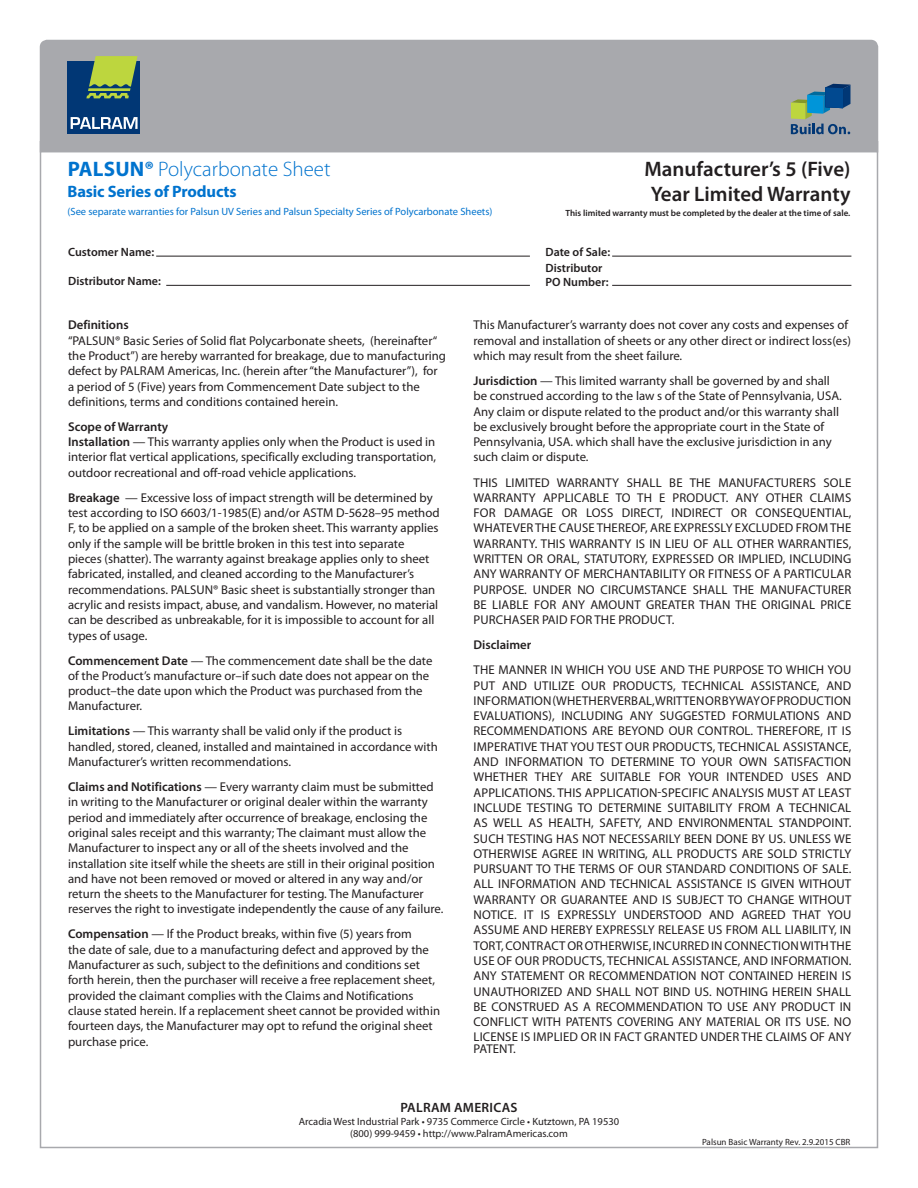
<style>
.page{position:relative;width:918px;height:1188px;background:#fff}
.page>*{position:absolute;margin:0;border:0;box-sizing:border-box;transform-origin:0 0}
.Section_Heading{font:600 21px "Myriad Pro";color:#231f20}
.Section_Heading-2{font:300 21px "Myriad Pro";color:#0073ce}
.Section_Heading-3{font:700 16.5px "Myriad Pro";letter-spacing:-.01em;color:#0073ce}
.Numbered_Paragraph{font:600 13.5px "Myriad Pro";letter-spacing:.02em;color:#231f20}
.Body_Text{font:12.75px/15.3px "Myriad Pro";color:#231f20}
.Section_Heading-4{font:600 12.75px "Myriad Pro";color:#231f20}
.Body_Text-2{font:600 12.75px "Myriad Pro";color:#231f20}
.Section_Heading-5{font:600 12px "Myriad Pro";color:#231f20}
.Numbered_Paragraph-2{font:10.5px "Myriad Pro";color:#231f20}
.Section_Heading-6{font:10.5px "Myriad Pro";color:#0073ce}
.Section_Heading-7{font:600 9px "Myriad Pro";color:#231f20}
.t1{font:9px "Myriad Pro";color:#231f20}
.s1{font-weight:700}
.s2{font-weight:600}
</style>
<div class="page">
<div style="left:39px;top:39px;width:840px;height:115px;background:#a8a9ad"></div>
<div style="left:68px;top:61px;width:72px;height:73px;background:#013775"></div>
<svg style="left:71px;top:117px;width:67px;height:12px"></svg>
<svg style="left:86px;top:56px;width:52px;height:42px"></svg>
<svg style="left:791px;top:84px;width:59px;height:50px;background:#628997"></svg>
<hr style="left:156px;top:256px;width:374px;height:1px;background:#231f20">
<hr style="left:166px;top:285px;width:364px;height:1px;background:#231f20">
<hr style="left:612px;top:256px;width:239px;height:1px;background:#231f20">
<hr style="left:612px;top:285px;width:239px;height:1px;background:#231f20">
<p class="Section_Heading-2" style="left:68px;top:157px;width:264px"><span class="s1">PALSUN®</span> Polycarbonate Sheet</p>
<p class="Section_Heading-3" style="left:68px;top:180px;width:171px">Basic Series of Products</p>
<p class="Section_Heading-6" style="left:68px;top:205px;width:427px">(See separate warranties for Palsun UV Series and Palsun Specialty Series of Polycarbonate Sheets)</p>
<p class="Section_Heading-5" style="left:68px;top:244px;width:88px">Customer Name:</p>
<p class="Section_Heading-5" style="left:68px;top:274px;width:94px">Distributor Name:</p>
<p class="Section_Heading" style="left:645px;top:155px;width:207px">Manufacturer’s 5 (Five)</p>
<p class="Section_Heading" style="left:651px;top:181px;width:201px">Year Limited Warranty</p>
<p class="Section_Heading-7" style="left:565px;top:207px;width:286px">This limited warranty must be completed by the dealer at the time of sale.</p>
<p class="Section_Heading-5" style="left:546px;top:244px;width:66px">Date of Sale:</p>
<p class="Section_Heading-5" style="left:546px;top:260px;width:58px">Distributor</p>
<p class="Section_Heading-5" style="left:545px;top:275px;width:65px">PO Number:</p>
<p class="Section_Heading-4" style="left:68px;top:317px;width:62px">Definitions</p>
<p class="Body_Text" style="left:68px;top:333px;width:380px">“PALSUN® Basic Series of Solid flat Polycarbonate sheets, (hereinafter“ the Product”) are hereby warranted for breakage, due to manufacturing defect by PALRAM Americas, Inc. (herein after “the Manufacturer”), for a period of 5 (Five) years from Commencement Date subject to the definitions, terms and conditions contained herein.</p>
<p class="Section_Heading-4" style="left:68px;top:418px;width:102px">Scope of Warranty</p>
<p class="Body_Text" style="left:68px;top:435px;width:370px;text-align:justify"><span class="s2">Installation</span> — This warranty applies only when the Product is used in interior flat vertical applications, specifically excluding transportation, outdoor recreational and off-road vehicle applications.</p>
<p class="Body_Text" style="left:68px;top:490px;width:373px"><span class="s2">Breakage</span> — Excessive loss of impact strength will be determined by test according to ISO 6603/1-1985(E) and/or ASTM D-5628–95 method F, to be applied on a sample of the broken sheet. This warranty applies only if the sample will be brittle broken in this test into separate pieces (shatter). The warranty against breakage applies only to sheet fabricated, installed, and cleaned according to the Manufacturer’s recommendations. PALSUN® Basic sheet is substantially stronger than acrylic and resists impact, abuse, and vandalism. However, no material can be described as unbreakable, for it is impossible to account for all types of usage.</p>
<p class="Body_Text" style="left:68px;top:653px;width:366px"><span class="s2">Commencement Date</span> — The commencement date shall be the date of the Product’s manufacture or–if such date does not appear on the product–the date upon which the Product was purchased from the Manufacturer.</p>
<p class="Body_Text" style="left:68px;top:724px;width:371px"><span class="s2">Limitations</span> — This warranty shall be valid only if the product is handled, stored, cleaned, installed and maintained in accordance with<br>Manufacturer’s written recommendations.</p>
<p class="Body_Text" style="left:68px;top:779px;width:377px"><span class="s2">Claims and Notifications</span> — Every warranty claim must be submitted in writing to the Manufacturer or original dealer within the warranty period and immediately after occurrence of breakage, enclosing the original sales receipt and this warranty; The claimant must allow the Manufacturer to inspect any or all of the sheets involved and the installation site itself while the sheets are still in their original position and have not been removed or moved or altered in any way and/or return the sheets to the Manufacturer for testing. The Manufacturer reserves the right to investigate independently the cause of any failure.</p>
<p class="Body_Text" style="left:68px;top:927px;width:374px"><span class="s2">Compensation</span> — If the Product breaks, within five (5) years from<br>the date of sale, due to a manufacturing defect and approved by the Manufacturer as such, subject to the definitions and conditions set forth herein, then the purchaser will receive a free replacement sheet, provided the claimant complies with the Claims and Notifications clause stated herein. If a replacement sheet cannot be provided within fourteen days, the Manufacturer may opt to refund the original sheet purchase price.</p>
<p class="Body_Text" style="left:473px;top:318px;width:379px">This Manufacturer’s warranty does not cover any costs and expenses of removal and installation of sheets or any other direct or indirect loss(es) which may result from the sheet failure.</p>
<p class="Body_Text" style="left:473px;top:373px;width:370px"><span class="s2">Jurisdiction</span> — This limited warranty shall be governed by and shall be construed according to the law s of the State of Pennsylvania, USA.<br>Any claim or dispute related to the product and/or this warranty shall be exclusively brought before the appropriate court in the State of Pennsylvania, USA. which shall have the exclusive jurisdiction in any such claim or dispute.</p>
<p class="Body_Text" style="left:474px;top:475px;width:379px;text-align:justify">THIS LIMITED WARRANTY SHALL BE THE MANUFACTURERS SOLE WARRANTY APPLICABLE TO TH E PRODUCT. ANY OTHER CLAIMS FOR DAMAGE OR LOSS DIRECT, INDIRECT OR CONSEQUENTIAL, WHATEVER THE CAUSE THEREOF, ARE EXPRESSLY EXCLUDED FROM THE WARRANTY. THIS WARRANTY IS IN LIEU OF ALL OTHER WARRANTIES, WRITTEN OR ORAL, STATUTORY, EXPRESSED OR IMPLIED, INCLUDING ANY WARRANTY OF MERCHANTABILITY OR FITNESS OF A PARTICULAR PURPOSE. UNDER NO CIRCUMSTANCE SHALL THE MANUFACTURER BE LIABLE FOR ANY AMOUNT GREATER THAN THE ORIGINAL PRICE PURCHASER PAID FOR THE PRODUCT.</p>
<p class="Body_Text-2" style="left:473px;top:637px;width:59px">Disclaimer</p>
<p class="Body_Text" style="left:474px;top:663px;width:379px;text-align:justify">THE MANNER IN WHICH YOU USE AND THE PURPOSE TO WHICH YOU PUT AND UTILIZE OUR PRODUCTS, TECHNICAL ASSISTANCE, AND INFORMATION (WHETHER VERBAL, WRITTEN OR BY WAY OF PRODUCTION EVALUATIONS), INCLUDING ANY SUGGESTED FORMULATIONS AND RECOMMENDATIONS ARE BEYOND OUR CONTROL. THEREFORE, IT IS IMPERATIVE THAT YOU TEST OUR PRODUCTS, TECHNICAL ASSISTANCE, AND INFORMATION TO DETERMINE TO YOUR OWN SATISFACTION WHETHER THEY ARE SUITABLE FOR YOUR INTENDED USES AND APPLICATIONS. THIS APPLICATION-SPECIFIC ANALYSIS MUST AT LEAST INCLUDE TESTING TO DETERMINE SUITABILITY FROM A TECHNICAL AS WELL AS HEALTH, SAFETY, AND ENVIRONMENTAL STANDPOINT.<br>SUCH TESTING HAS NOT NECESSARILY BEEN DONE BY US. UNLESS WE OTHERWISE AGREE IN WRITING, ALL PRODUCTS ARE SOLD STRICTLY PURSUANT TO THE TERMS OF OUR STANDARD CONDITIONS OF SALE.<br>ALL INFORMATION AND TECHNICAL ASSISTANCE IS GIVEN WITHOUT WARRANTY OR GUARANTEE AND IS SUBJECT TO CHANGE WITHOUT NOTICE. IT IS EXPRESSLY UNDERSTOOD AND AGREED THAT YOU ASSUME AND HEREBY EXPRESSLY RELEASE US FROM ALL LIABILITY, IN TORT, CONTRACT OR OTHERWISE, INCURRED IN CONNECTION WITH THE USE OF OUR PRODUCTS, TECHNICAL ASSISTANCE, AND INFORMATION.<br>ANY STATEMENT OR RECOMMENDATION NOT CONTAINED HEREIN IS UNAUTHORIZED AND SHALL NOT BIND US. NOTHING HEREIN SHALL BE CONSTRUED AS A RECOMMENDATION TO USE ANY PRODUCT IN CONFLICT WITH PATENTS COVERING ANY MATERIAL OR ITS USE. NO LICENSE IS IMPLIED OR IN FACT GRANTED UNDER THE CLAIMS OF ANY</p>
<p class="Body_Text" style="left:474px;top:1041px;width:44px">PATENT.</p>
<p class="Numbered_Paragraph" style="left:400px;top:1099px;width:119px">PALRAM AMERICAS</p>
<p class="Numbered_Paragraph-2" style="left:299px;top:1116px;width:322px">Arcadia West Industrial Park • 9735 Commerce Circle • Kutztown, PA 19530</p>
<p class="Numbered_Paragraph-2" style="left:350px;top:1128px;width:219px">(800) 999-9459 • http://www.PalramAmericas.com</p>
<p class="t1" style="left:702px;top:1137px;width:150px">Palsun Basic Warranty Rev. 2.9.2015 CBR</p>
</div>
